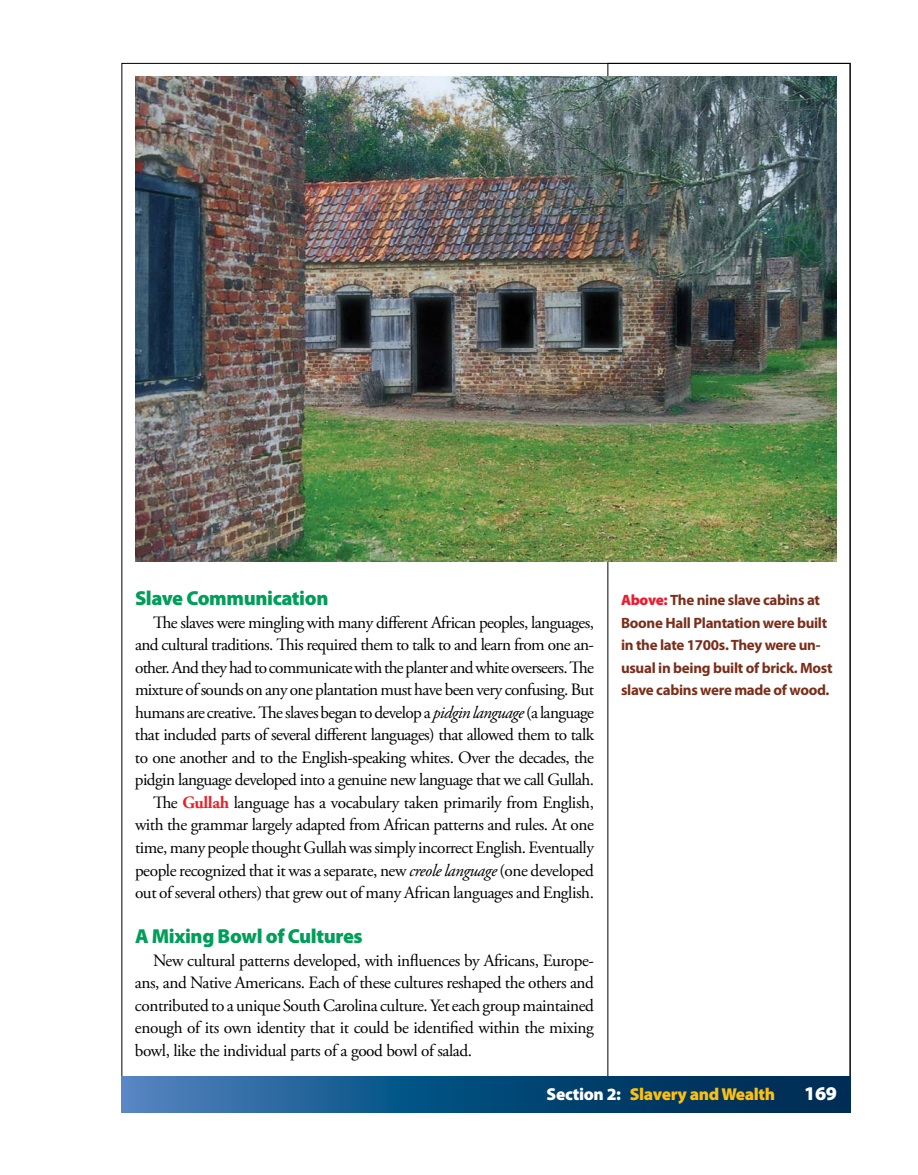
<style>
.page{position:relative;width:918px;height:1175px;background:#fff}
.page>*{position:absolute;margin:0;border:0;box-sizing:border-box;transform-origin:0 0}
.t1{font:900 20.25px "Myriad Pro";letter-spacing:-.02em;color:#009e59}
.t2{font:900 19.5px "Myriad Pro";color:#fff}
.t3{font:17.25px/22.5px "Adobe Garamond Pro";letter-spacing:-.035em;color:#000;text-align:right}
.t4{font:900 17.25px "Myriad Pro";letter-spacing:-.02em;color:#fec00f}
.t5{font:700 15px/22.5px "Myriad Pro";letter-spacing:-.02em;color:#7b2e1a}
.s1{font-style:italic}
.s2{font-weight:700;color:#ed1f24}
.s3{color:#fff}
.s4{font-weight:900;color:#ed1b2f}
</style>
<div class="page">
<svg style="left:122px;top:1076px;width:728px;height:36px"></svg>
<img style="left:135px;top:76px;width:702px;height:485px">
<p class="t1" style="left:135px;top:591px;width:195px">Slave Communication</p>
<p class="t3" style="left:135px;top:612px;width:461px">The slaves were mingling with many different African peoples, languages, and cultural traditions. This required them to talk to and learn from one an&shy;other. And they had to communicate with the planter and white overseers. The mixture of sounds on any one plantation must have been very confusing. But humans are creative. The slaves began to develop a <span class="s1">pidgin language</span> (a language that included parts of several different languages) that allowed them to talk to one another and to the English-speaking whites. Over the decades, the pidgin language developed into a genuine new language that we call Gullah.<br>The <span class="s2">Gullah</span> language has a vocabulary taken primarily from English, with the grammar largely adapted from African patterns and rules. At one time, many people thought Gullah was simply incorrect English. Eventually people recognized that it was a separate, new <span class="s1">creole language</span> (one developed out of several others) that grew out of many African languages and English.</p>
<p class="t1" style="left:135px;top:928px;width:229px">A Mixing Bowl of Cultures</p>
<p class="t3" style="left:135px;top:950px;width:461px;text-align:justify;text-indent:18px">New cultural patterns developed, with influences by Africans, Europe&shy;ans, and Native Americans. Each of these cultures reshaped the others and contributed to a unique South Carolina culture. Yet each group maintained enough of its own identity that it could be identified within the mixing bowl, like the individual parts of a good bowl of salad.</p>
<p class="t4" style="left:547px;top:1087px;width:230px"><span class="s3">Section 2:</span> Slavery and Wealth</p>
<p class="t2" style="left:804px;top:1085px;width:34px">169</p>
<p class="t5" style="left:621px;top:590px;width:213px"><span class="s4">Above:</span> The nine slave cabins at<br>Boone Hall Plantation were built in the late 1700s. They were un&shy;usual in being built of brick. Most slave cabins were made of wood.</p>
</div>
